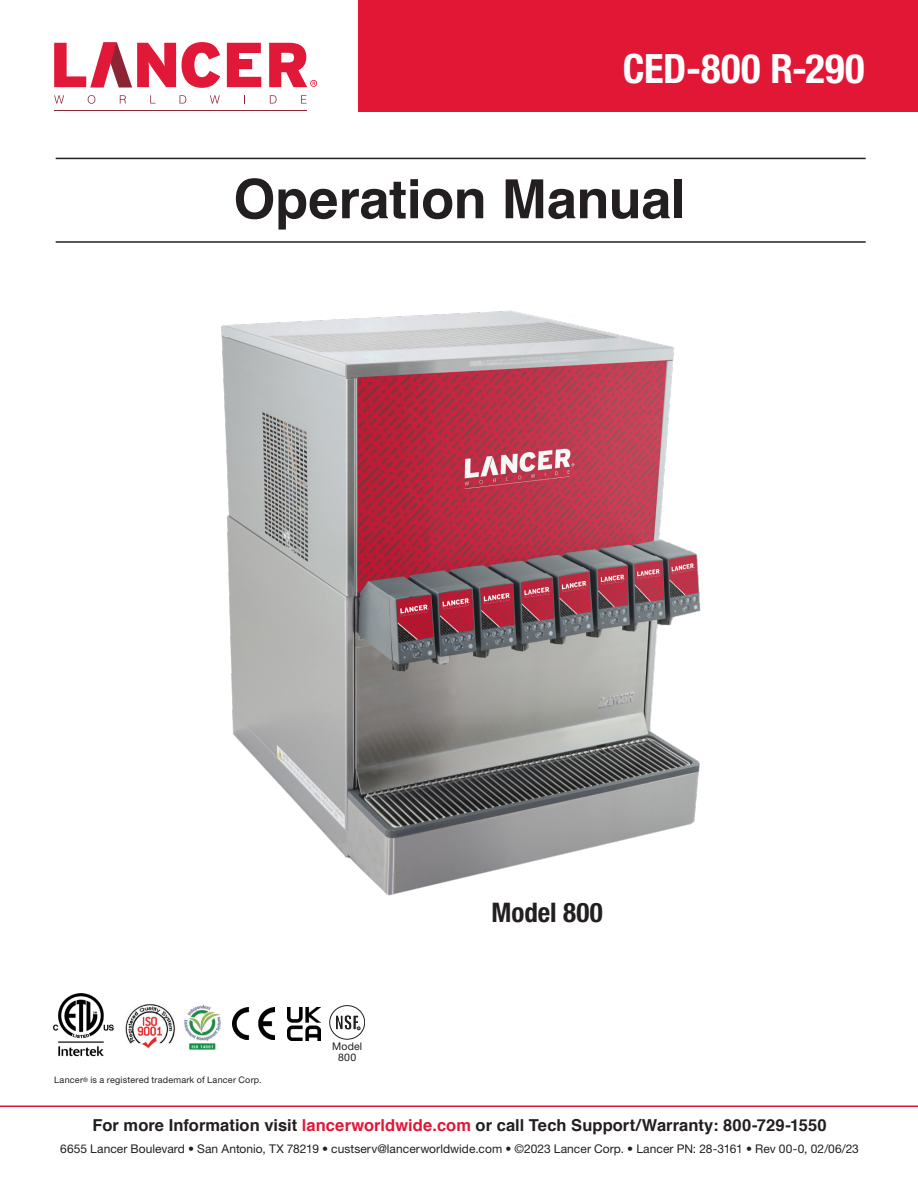
<style>
.page{position:relative;width:918px;height:1188px;background:#fff}
.page>*{position:absolute;margin:0;border:0;box-sizing:border-box;transform-origin:0 0}
.t1{font:700 54px "Helvetica";letter-spacing:-.005em;color:#231f20}
.t2{font:700 condensed 40.5px "Helvetica Neue LT Std";letter-spacing:.01em;color:#fff}
.t3{font:700 condensed 27px "Helvetica Neue LT Std";color:#231f20}
.t4{font:700 16.5px "Helvetica";letter-spacing:.005em;color:#231f20}
.t5{font:12px "Helvetica Neue LT Std";letter-spacing:.005em;color:#231f20}
.t6{font:10.5px "Helvetica Neue LT Std";letter-spacing:.02em;color:#231f20}
.t7{font:9px "Helvetica Neue LT Std";letter-spacing:.025em;color:#231f20}
.s1{color:#e21736}
</style>
<div class="page">
<img style="left:233px;top:1007px;width:42px;height:32px">
<div style="left:358px;top:0;width:560px;height:111px;background:#e21736"></div>
<hr style="left:0;top:1106px;width:918px;height:1px;background:#e21736">
<hr style="left:56px;top:241px;width:810px;height:2px;background:#231f20">
<div style="left:330px;top:1005px;width:35px;height:34px;border:1px solid #231f20;border-radius:50%"></div>
<svg style="left:336px;top:1015px;width:24px;height:15px"></svg>
<img style="left:125px;top:1004px;width:96px;height:46px">
<hr style="left:56px;top:158px;width:810px;height:1px;background:#231f20">
<svg style="left:182px;top:42px;width:38px;height:46px"></svg>
<svg style="left:227px;top:43px;width:34px;height:44px"></svg>
<svg style="left:54px;top:42px;width:122px;height:46px"></svg>
<svg style="left:54px;top:95px;width:10px;height:9px"></svg>
<svg style="left:88px;top:95px;width:7px;height:9px"></svg>
<svg style="left:120px;top:95px;width:6px;height:9px"></svg>
<svg style="left:150px;top:95px;width:6px;height:9px"></svg>
<svg style="left:180px;top:95px;width:6px;height:9px"></svg>
<svg style="left:210px;top:95px;width:10px;height:9px"></svg>
<svg style="left:270px;top:95px;width:7px;height:9px"></svg>
<svg style="left:301px;top:95px;width:6px;height:9px"></svg>
<hr style="left:54px;top:111px;width:253px;height:1px;background:#8c2433">
<svg style="left:269px;top:43px;width:48px;height:44px"></svg>
<img style="left:288px;top:1008px;width:32px;height:32px">
<img style="left:54px;top:994px;width:60px;height:63px">
<img style="left:221px;top:310px;width:480px;height:586px">
<p class="t2" style="left:623px;top:44px;width:244px">CED-800 R-290</p>
<p class="t1" style="left:233px;top:156px;width:454px">Operation Manual</p>
<p class="t6" style="left:332px;top:1040px;width:32px">Model</p>
<p class="t6" style="left:338px;top:1051px;width:20px">800</p>
<p class="t3" style="left:492px;top:896px;width:113px">Model 800</p>
<p class="t7" style="left:54px;top:1075px;width:209px">Lancer<sup>®</sup> is a registered trademark of Lancer Corp.</p>
<p class="t4" style="left:93px;top:1112px;width:736px">For more Information visit <span class="s1">lancerworldwide.com</span> or call Tech Support/Warranty: 800-729-1550</p>
<p class="t5" style="left:60px;top:1141px;width:800px">6655 Lancer Boulevard • San Antonio, TX 78219 • custserv@lancerworldwide.com • ©2023 Lancer Corp. • Lancer PN: 28-3161 • Rev 00-0, 02/06/23</p>
</div>
